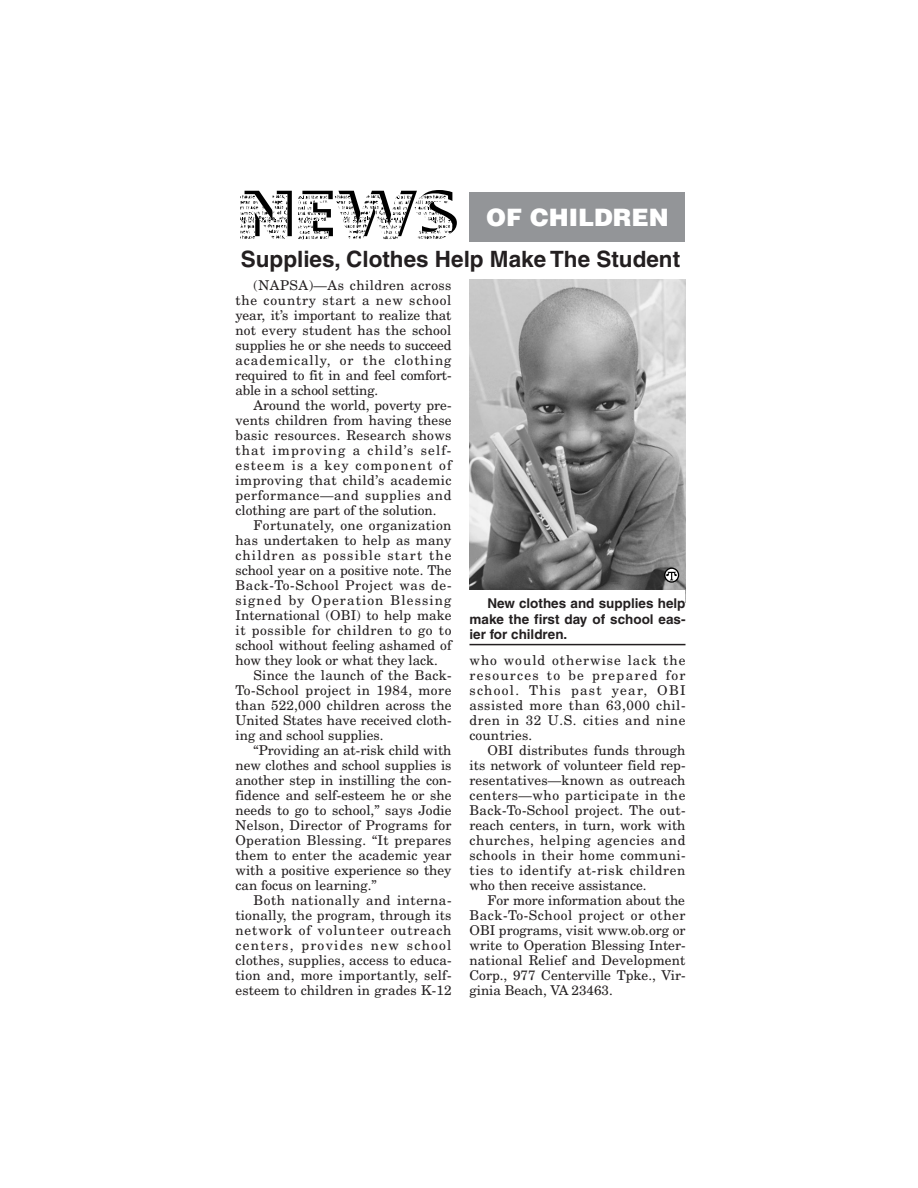
<style>
.page{position:relative;width:918px;height:1188px;background:#fff}
.page>*{position:absolute;margin:0;border:0;box-sizing:border-box;transform-origin:0 0}
.t1{font:900 24px "Helvetica";color:#fff}
.t2{font:700 22.5px "Helvetica";color:#231f20}
.t3{font:13.5px/15px "New Century Schlbk";color:#231f20;text-align:justify}
.t4{font:700 13.5px/15.8px "Helvetica";color:#231f20;text-align:justify}
</style>
<div class="page">
<img style="left:470px;top:280px;width:216px;height:310px">
<svg style="left:664px;top:568px;width:15px;height:15px"></svg>
<svg style="left:665px;top:569px;width:13px;height:12px"></svg>
<svg style="left:666px;top:572px;width:11px;height:8px"></svg>
<hr style="left:470px;top:644px;width:216px;height:1px;background:#231f20">
<div style="left:470px;top:192px;width:216px;height:50px;background:#939598"></div>
<svg style="left:240px;top:191px;width:52px;height:48px"></svg>
<svg style="left:298px;top:190px;width:159px;height:50px"></svg>
<h1 class="t1" style="left:486px;top:202px;width:184px">OF CHILDREN</h1>
<h2 class="t2" style="left:241px;top:246px;width:441px">Supplies, Clothes Help Make The Student</h2>
<p class="t3" style="left:236px;top:277px;width:218px;text-indent:18px">(NAPSA)—As children across the country start a new school year, it’s important to realize that not every student has the school supplies he or she needs to succeed academically, or the clothing required to fit in and feel comfort&shy;able in a school setting.</p>
<p class="t3" style="left:236px;top:397px;width:218px;text-indent:18px">Around the world, poverty pre&shy;vents children from having these basic resources. Research shows that improving a child’s self&shy;esteem is a key component of improving that child’s academic performance—and supplies and clothing are part of the solution.</p>
<p class="t3" style="left:236px;top:517px;width:218px;text-indent:18px">Fortunately, one organization has undertaken to help as many children as possible start the school year on a positive note. The Back-To-School Project was de&shy;signed by Operation Blessing International (OBI) to help make it possible for children to go to school without feeling ashamed of how they look or what they lack.</p>
<p class="t3" style="left:236px;top:667px;width:218px;text-indent:18px">Since the launch of the Back-To-School project in 1984, more than 522,000 children across the United States have received cloth&shy;ing and school supplies.</p>
<p class="t3" style="left:236px;top:742px;width:218px;text-indent:18px">“Providing an at-risk child with new clothes and school supplies is another step in instilling the con&shy;fidence and self-esteem he or she needs to go to school,” says Jodie Nelson, Director of Programs for Operation Blessing. “It prepares them to enter the academic year with a positive experience so they can focus on learning.”</p>
<p class="t3" style="left:236px;top:892px;width:218px;text-indent:18px">Both nationally and interna&shy;tionally, the program, through its network of volunteer outreach centers, provides new school clothes, supplies, access to educa&shy;tion and, more importantly, self&shy;esteem to children in grades K-12</p>
<p class="t4" style="left:470px;top:595px;width:218px;text-indent:18px">New clothes and supplies help make the first day of school eas&shy;ier for children.</p>
<p class="t3" style="left:470px;top:652px;width:218px">who would otherwise lack the resources to be prepared for school. This past year, OBI assisted more than 63,000 chil&shy;dren in 32 U.S. cities and nine countries.</p>
<p class="t3" style="left:470px;top:742px;width:218px;text-indent:18px">OBI distributes funds through its network of volunteer field rep&shy;resentatives—known as outreach centers—who participate in the Back-To-School project. The out&shy;reach centers, in turn, work with churches, helping agencies and schools in their home communi&shy;ties to identify at-risk children who then receive assistance.</p>
<p class="t3" style="left:470px;top:892px;width:218px;text-indent:18px">For more information about the Back-To-School project or other OBI programs, visit www.ob.org or write to Operation Blessing Inter&shy;national Relief and Development Corp., 977 Centerville Tpke., Vir&shy;ginia Beach, VA 23463.</p>
</div>
